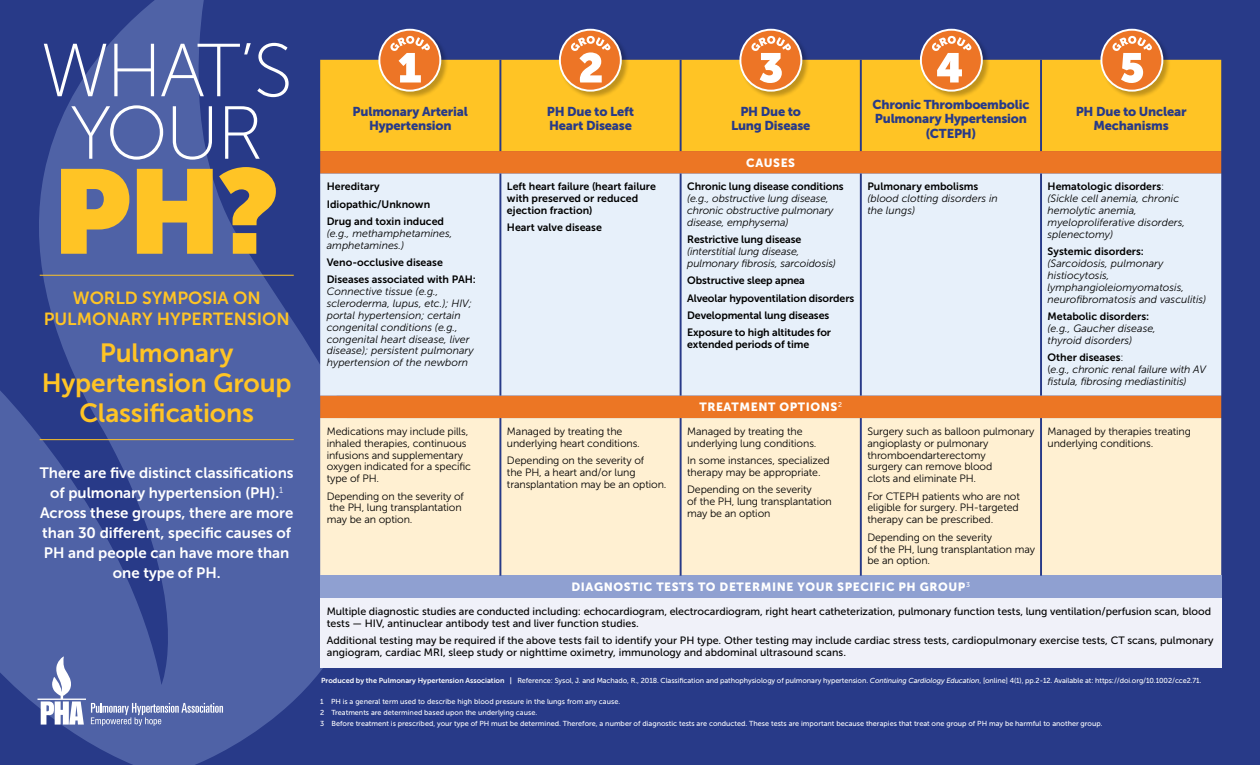
<style>
.page{position:relative;width:1260px;height:765px;background:#283a88}
.page>*{position:absolute;margin:0;border:0;box-sizing:border-box;transform-origin:0 0}
.t1{font:900 118.75px "Museo Sans Display";color:#ffc425}
.t2{font:75px/62.5px "Museo Sans 100";letter-spacing:-.04em;color:#fff;text-align:center}
.t3{font:26.25px/30px "Museo Sans 700";letter-spacing:-.005em;color:#ffc425;text-align:center}
.t4{font:17.5px/21.2px "Museo Sans 700";color:#ffc425;text-align:center}
.t5{font:15px/20px "Museo Sans 700";color:#fff;text-align:center}
.head1{font:12.75px/14.4px "Museo Sans 900";letter-spacing:-.015em;color:#283a88;text-align:center}
.t6{font:11.88px "Museo Sans 900";letter-spacing:.05em;color:#fff}
.t7{font:italic 10.62px/11.9px "Museo Sans 300";color:#000}
.Small_list{font:10.62px/11.9px "Museo Sans 300";letter-spacing:-.01em;color:#000}
.t8{font:10.62px/11.9px "Museo Sans 500";color:#000}
.t9{font:10.62px/11.9px "Museo Sans 700";color:#000}
.treatments_poster{font:10.62px/11.9px "Museo Sans 300";letter-spacing:-.01em;color:#000}
.t10{font:7.25px "Museo Sans 500";color:#fff}
.s1{font-family:"Museo Sans 700";font-style:normal}
.s2{font-style:normal}
.s3{font-family:"Museo Sans 700"}
.s4{font-style:italic}
</style>
<div class="page">
<svg style="left:0;top:0;width:369px;height:765px;fill:#4f62a6"></svg>
<hr style="left:40px;top:275px;width:254px;height:1px;background:#ffc425">
<hr style="left:40px;top:439px;width:254px;height:1px;background:#ffc425">
<svg style="left:38px;top:657px;width:185px;height:69px;background:#6878b2"></svg>
<div style="left:320px;top:60px;width:901px;height:91px;background:#ffc425"></div>
<div style="left:320px;top:151px;width:901px;height:267px;background:#ec7624"></div>
<div style="left:320px;top:174px;width:901px;height:222px;background:#e7f0fa"></div>
<div style="left:320px;top:418px;width:901px;height:158px;background:#fff0d2"></div>
<div style="left:320px;top:576px;width:901px;height:22px;background:#8fa0d1"></div>
<div style="left:320px;top:598px;width:901px;height:70px;background:#f0f1f9"></div>
<hr style="left:499px;top:418px;width:2px;height:158px;background:#283a88">
<hr style="left:680px;top:418px;width:2px;height:158px;background:#283a88">
<hr style="left:860px;top:418px;width:2px;height:158px;background:#283a88">
<hr style="left:1040px;top:418px;width:2px;height:158px;background:#283a88">
<hr style="left:499px;top:174px;width:2px;height:222px;background:#283a88">
<hr style="left:680px;top:174px;width:2px;height:222px;background:#283a88">
<hr style="left:860px;top:174px;width:2px;height:222px;background:#283a88">
<hr style="left:1040px;top:174px;width:2px;height:222px;background:#283a88">
<hr style="left:499px;top:60px;width:2px;height:91px;background:#283a88">
<hr style="left:680px;top:60px;width:2px;height:91px;background:#283a88">
<hr style="left:860px;top:60px;width:2px;height:91px;background:#283a88">
<hr style="left:1040px;top:60px;width:2px;height:91px;background:#283a88">
<div style="left:379px;top:29px;width:70px;height:70px;background:#000;opacity:.25"></div>
<svg style="left:378px;top:29px;width:63px;height:63px"></svg>
<svg style="left:390px;top:36px;width:40px;height:47px;background:#f2a06a"></svg>
<div style="left:559px;top:29px;width:70px;height:70px;background:#000;opacity:.25"></div>
<svg style="left:559px;top:29px;width:63px;height:63px"></svg>
<svg style="left:570px;top:36px;width:41px;height:47px;background:#f3a470"></svg>
<div style="left:740px;top:29px;width:70px;height:70px;background:#000;opacity:.25"></div>
<svg style="left:739px;top:29px;width:63px;height:63px"></svg>
<svg style="left:751px;top:36px;width:40px;height:47px;background:#f3a470"></svg>
<div style="left:920px;top:29px;width:70px;height:70px;background:#000;opacity:.25"></div>
<svg style="left:920px;top:29px;width:63px;height:63px"></svg>
<svg style="left:931px;top:36px;width:41px;height:47px;background:#f3a471"></svg>
<div style="left:1101px;top:29px;width:70px;height:70px;background:#000;opacity:.25"></div>
<svg style="left:1100px;top:29px;width:63px;height:63px"></svg>
<svg style="left:1112px;top:36px;width:40px;height:47px;background:#f3a571"></svg>
<p class="t2" style="left:41px;top:40px;width:254px">WHAT’S<br>YOUR</p>
<p class="t1" style="left:54px;top:143px;width:228px">PH?</p>
<p class="t4" style="left:44px;top:287px;width:248px">WORLD SYMPOSIA ON<br>PULMONARY HYPERTENSION</p>
<p class="t3" style="left:42px;top:338px;width:251px">Pulmonary<br>Hypertension Group<br>Classifications</p>
<p class="t5" style="left:40px;top:463px;width:255px">There are five distinct classifications of pulmonary hypertension (PH).<sup>1<br></sup>Across these groups, there are more than 30 different, specific causes of<br>PH and people can have more than one type of PH.</p>
<p class="head1" style="left:353px;top:104px;width:117px">Pulmonary Arterial<br>Hypertension</p>
<p class="head1" style="left:547px;top:104px;width:89px;text-align:left">PH Due to Left<br>Heart Disease</p>
<p class="head1" style="left:731px;top:104px;width:81px">PH Due to<br>Lung Disease</p>
<p class="head1" style="left:872px;top:97px;width:159px">Chronic Thromboembolic<br>Pulmonary Hypertension (CTEPH)</p>
<p class="head1" style="left:1076px;top:104px;width:112px">PH Due to Unclear<br>Mechanisms</p>
<p class="t6" style="left:746px;top:156px;width:50px">CAUSES</p>
<p class="t9" style="left:327px;top:181px;width:55px">Hereditary</p>
<p class="t9" style="left:327px;top:198px;width:105px">Idiopathic/Unknown</p>
<p class="t7" style="left:327px;top:215px;width:127px"><span class="s1">Drug and toxin induced </span>(e.g., methamphetamines, amphetamines.)</p>
<p class="t9" style="left:327px;top:256px;width:118px">Veno-occlusive disease</p>
<p class="t9" style="left:327px;top:274px;width:151px">Diseases associated with PAH:</p>
<p class="t7" style="left:327px;top:286px;width:148px">Connective tissue (e.g., scleroderma, lupus, etc.); HIV; portal hypertension; certain congenital conditions (e.g., congenital heart disease, liver disease); persistent pulmonary hypertension of the newborn</p>
<p class="t9" style="left:507px;top:181px;width:150px">Left heart failure (heart failure with preserved or reduced ejection fraction)</p>
<p class="t9" style="left:507px;top:222px;width:96px">Heart valve disease</p>
<p class="t7" style="left:687px;top:181px;width:158px"><span class="s1">Chronic lung disease conditions </span>(e.g., obstructive lung disease, chronic obstructive pulmonary disease, emphysema)</p>
<p class="t7" style="left:687px;top:234px;width:150px"><span class="s1">Restrictive lung disease </span>(interstitial lung disease, pulmonary fibrosis, sarcoidosis)</p>
<p class="t9" style="left:687px;top:275px;width:119px">Obstructive sleep apnea</p>
<p class="t9" style="left:687px;top:292px;width:169px">Alveolar hypoventilation disorders</p>
<p class="t9" style="left:687px;top:309px;width:144px">Developmental lung diseases</p>
<p class="t9" style="left:687px;top:327px;width:145px">Exposure to high altitudes for extended periods of time</p>
<p class="t7" style="left:867px;top:181px;width:132px"><span class="s1">Pulmonary embolisms </span>(blood clotting disorders in the lungs)</p>
<p class="t7" style="left:1048px;top:181px;width:139px"><span class="s1">Hematologic disorders</span><span class="s2">: </span>(Sickle cell anemia, chronic hemolytic anemia, myeloproliferative disorders, splenectomy)</p>
<p class="t7" style="left:1048px;top:246px;width:160px"><span class="s1">Systemic disorders: </span>(Sarcoidosis, pulmonary histiocytosis, lymphangioleiomyomatosis, neurofibromatosis and vasculitis)</p>
<p class="t7" style="left:1048px;top:310px;width:110px"><span class="s1">Metabolic disorders: </span>(e.g., Gaucher disease, thyroid disorders)</p>
<p class="t7" style="left:1048px;top:351px;width:160px"><span class="s1">Other diseases</span><span class="s2">:<br>(</span>e.g., chronic renal failure with AV fistula, fibrosing mediastinitis)</p>
<p class="Small_list" style="left:327px;top:425px;width:146px">Medications may include pills, inhaled therapies, continuous infusions and supplementary oxygen indicated for a specific type of PH.</p>
<p class="Small_list" style="left:327px;top:490px;width:139px">Depending on the severity of the PH, lung transplantation may be an option.</p>
<p class="Small_list" style="left:507px;top:425px;width:134px">Managed by treating the underlying heart conditions.</p>
<p class="Small_list" style="left:507px;top:454px;width:161px">Depending on the severity of<br>the PH, a heart and/or lung transplantation may be an option.</p>
<p class="t6" style="left:699px;top:400px;width:144px">TREATMENT OPTIONS<sup>2</sup></p>
<p class="Small_list" style="left:687px;top:425px;width:131px">Managed by treating the underlying lung conditions.</p>
<p class="Small_list" style="left:687px;top:454px;width:144px">In some instances, specialized therapy may be appropriate.</p>
<p class="Small_list" style="left:687px;top:484px;width:146px">Depending on the severity<br>of the PH, lung transplantation may be an option</p>
<p class="treatments_poster" style="left:867px;top:425px;width:169px">Surgery such as balloon pulmonary angioplasty or pulmonary thromboendarterectomy<br>surgery can remove blood<br>clots and eliminate PH.</p>
<p class="treatments_poster" style="left:867px;top:490px;width:154px;text-align:justify">For CTEPH patients who are not eligible for surgery. PH-targeted therapy can be prescribed.</p>
<p class="treatments_poster" style="left:867px;top:531px;width:169px">Depending on the severity<br>of the PH, lung transplantation may be an option.</p>
<p class="Small_list" style="left:1048px;top:425px;width:145px">Managed by therapies treating underlying conditions.</p>
<p class="t6" style="left:571px;top:580px;width:400px">DIAGNOSTIC TESTS TO DETERMINE YOUR SPECIFIC PH GROUP<sup>3</sup></p>
<p class="t8" style="left:327px;top:605px;width:886px">Multiple diagnostic studies are conducted including: echocardiogram, electrocardiogram, right heart catheterization, pulmonary function tests, lung ventilation/perfusion scan, blood tests — HIV, antinuclear antibody test and liver function studies.</p>
<p class="t8" style="left:327px;top:635px;width:888px">Additional testing may be required if the above tests fail to identify your PH type. Other testing may include cardiac stress tests, cardiopulmonary exercise tests, CT scans, pulmonary angiogram, cardiac MRI, sleep study or nighttime oximetry, immunology and abdominal ultrasound scans.</p>
<p class="t10" style="left:321px;top:677px;width:882px"><span class="s3">Produced by the Pulmonary Hypertension Association |</span> Reference: Sysol, J. and Machado, R., 2018. Classification and pathophysiology of pulmonary hypertension. <span class="s4">Continuing Cardiology Education</span>, [online] 4(1), pp.2-12. Available at: https://doi.org/10.1002/cce2.71.</p>
<p class="t10" style="left:320px;top:698px;width:302px">1 PH is a general term used to describe high blood pressure in the lungs from any cause.</p>
<p class="t10" style="left:320px;top:709px;width:219px">2 Treatments are determined based upon the underlying cause.</p>
<p class="t10" style="left:320px;top:720px;width:784px">3 Before treatment is prescribed, your type of PH must be determined. Therefore, a number of diagnostic tests are conducted. These tests are important because therapies that treat one group of PH may be harmful to another group.</p>
</div>
